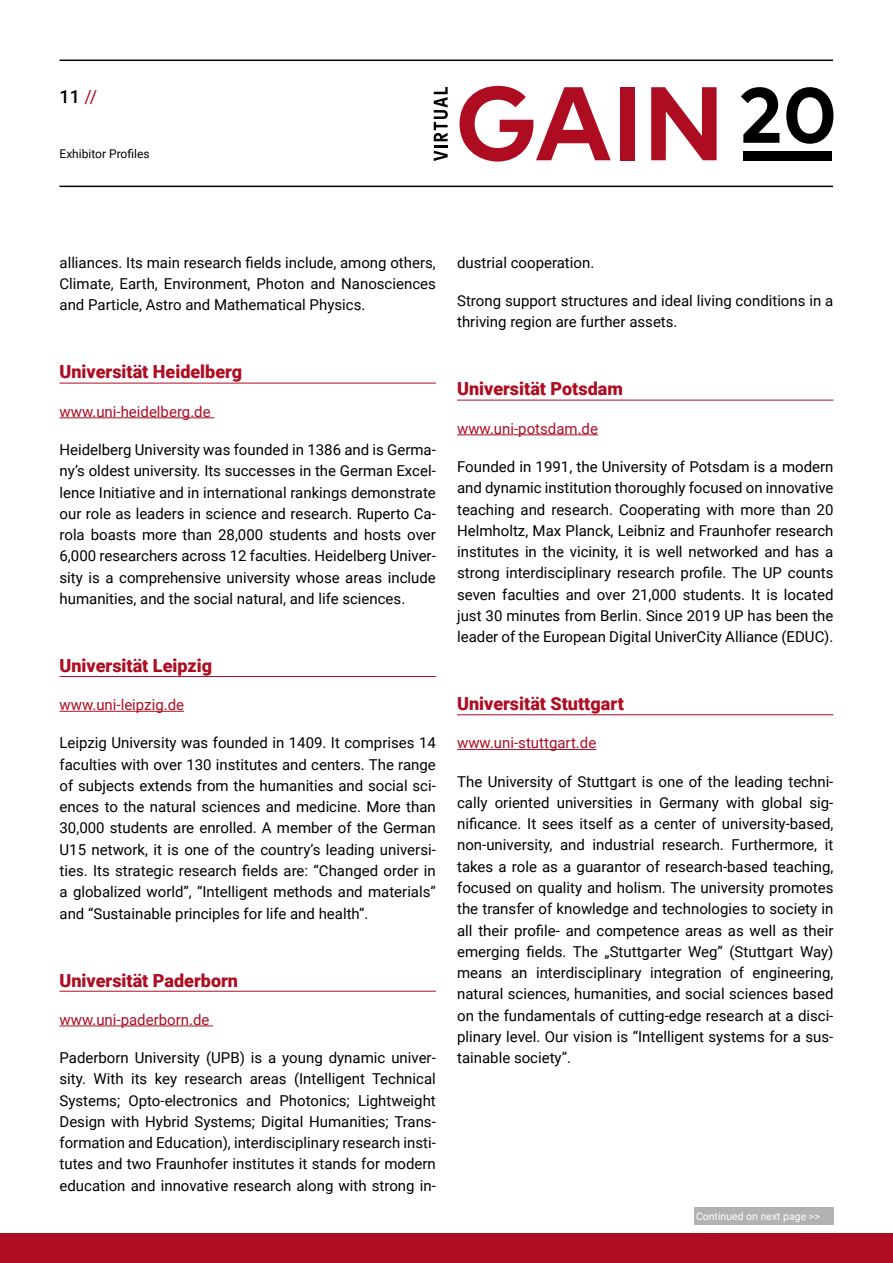
<style>
.page{position:relative;width:893px;height:1263px;background:#fff}
.page>*{position:absolute;margin:0;border:0;box-sizing:border-box;transform-origin:0 0}
.t1{font:900 18px "Roboto";color:#ae0c21}
.t2{font:500 18px "Roboto";color:#000}
.t3{font:15px/21.3px "Roboto";color:#000;text-align:justify}
.t4{font:15px "Roboto";color:#ae0c21}
.t5{font:12px "Roboto";color:#000}
.t6{font:10.5px "Roboto";color:#fff}
.s1{font-weight:400;color:#ae0c21}
</style>
<div class="page">
<hr style="left:60px;top:186px;width:773px;height:1px;background:#000">
<hr style="left:60px;top:60px;width:773px;height:1px;background:#000">
<div style="left:0;top:1233px;width:893px;height:30px;background:#ae0c21"></div>
<hr style="left:60px;top:383px;width:376px;height:1px;background:#ae0c21">
<hr style="left:60px;top:417px;width:154px;height:1px;background:#ae0c21">
<hr style="left:60px;top:676px;width:376px;height:1px;background:#ae0c21">
<hr style="left:60px;top:711px;width:124px;height:1px;background:#ae0c21">
<hr style="left:60px;top:991px;width:376px;height:1px;background:#ae0c21">
<hr style="left:60px;top:1025px;width:153px;height:1px;background:#ae0c21">
<hr style="left:457px;top:400px;width:376px;height:1px;background:#ae0c21">
<hr style="left:457px;top:434px;width:141px;height:1px;background:#ae0c21">
<hr style="left:457px;top:714px;width:376px;height:1px;background:#ae0c21">
<hr style="left:457px;top:749px;width:139px;height:1px;background:#ae0c21">
<div style="left:694px;top:1208px;width:139px;height:17px;background:#b1b2b3"></div>
<svg style="left:460px;top:86px;width:151px;height:76px"></svg>
<div style="left:620px;top:87px;width:15px;height:73px;background:#ae0c21"></div>
<svg style="left:651px;top:87px;width:66px;height:73px"></svg>
<div style="left:743px;top:151px;width:89px;height:9px;background:#000"></div>
<svg style="left:741px;top:87px;width:38px;height:56px"></svg>
<svg style="left:786px;top:87px;width:47px;height:57px"></svg>
<svg style="left:434px;top:151px;width:14px;height:10px"></svg>
<hr style="left:434px;top:145px;width:14px;height:3px;background:#000">
<svg style="left:434px;top:87px;width:14px;height:54px"></svg>
<p class="t2" style="left:60px;top:84px;width:39px">11 <span class="s1">//</span></p>
<p class="t5" style="left:60px;top:145px;width:92px">Exhibitor Profiles</p>
<p class="t3" style="left:60px;top:251px;width:378px">alliances. Its main research fields include, among others, Climate, Earth, Environment, Photon and Nanosciences and Particle, Astro and Mathematical Physics.</p>
<p class="t1" style="left:60px;top:359px;width:184px">Universität Heidelberg</p>
<p class="t4" style="left:60px;top:401px;width:153px">www.uni-heidelberg.de</p>
<p class="t3" style="left:60px;top:438px;width:378px">Heidelberg University was founded in 1386 and is Germa&shy;ny’s oldest university. Its successes in the German Excel&shy;lence Initiative and in international rankings demonstrate our role as leaders in science and research. Ruperto Ca&shy;rola boasts more than 28,000 students and hosts over 6,000 researchers across 12 faculties. Heidelberg Univer&shy;sity is a comprehensive university whose areas include humanities, and the social natural, and life sciences.</p>
<p class="t1" style="left:60px;top:653px;width:154px">Universität Leipzig</p>
<p class="t4" style="left:60px;top:694px;width:126px">www.uni-leipzig.de</p>
<p class="t3" style="left:60px;top:732px;width:378px">Leipzig University was founded in 1409. It comprises 14 faculties with over 130 institutes and centers. The range of subjects extends from the humanities and social sci&shy;ences to the natural sciences and medicine. More than 30,000 students are enrolled. A member of the German U15 network, it is one of the country’s leading universi&shy;ties. Its strategic research fields are: “Changed order in a globalized world”, “Intelligent methods and materials” and “Sustainable principles for life and health”.</p>
<p class="t1" style="left:60px;top:967px;width:180px">Universität Paderborn</p>
<p class="t4" style="left:60px;top:1009px;width:151px">www.uni-paderborn.de</p>
<p class="t3" style="left:60px;top:1046px;width:378px">Paderborn University (UPB) is a young dynamic univer&shy;sity. With its key research areas (Intelligent Technical Systems; Opto-electronics and Photonics; Lightweight Design with Hybrid Systems; Digital Humanities; Trans&shy;formation and Education), interdisciplinary research insti&shy;tutes and two Fraunhofer institutes it stands for modern education and innovative research along with strong in-</p>
<p class="t3" style="left:457px;top:251px;width:139px">dustrial cooperation.</p>
<p class="t3" style="left:457px;top:290px;width:378px">Strong support structures and ideal living conditions in a thriving region are further assets.</p>
<p class="t1" style="left:457px;top:376px;width:167px">Universität Potsdam</p>
<p class="t4" style="left:457px;top:418px;width:142px">www.uni-potsdam.de</p>
<p class="t3" style="left:457px;top:455px;width:378px">Founded in 1991, the University of Potsdam is a modern and dynamic institution thoroughly focused on innovative teaching and research. Cooperating with more than 20<br>Helmholtz, Max Planck, Leibniz and Fraunhofer research institutes in the vicinity, it is well networked and has a strong interdisciplinary research profile. The UP counts seven faculties and over 21,000 students. It is located just 30 minutes from Berlin. Since 2019 UP has been the leader of the European Digital UniverCity Alliance (EDUC).</p>
<p class="t1" style="left:457px;top:691px;width:168px">Universität Stuttgart</p>
<p class="t4" style="left:457px;top:733px;width:141px">www.uni-stuttgart.de</p>
<p class="t3" style="left:457px;top:770px;width:378px">The University of Stuttgart is one of the leading techni&shy;cally oriented universities in Germany with global sig&shy;nificance. It sees itself as a center of university-based, non-university, and industrial research. Furthermore, it takes a role as a guarantor of research-based teaching, focused on quality and holism. The university promotes the transfer of knowledge and technologies to society in all their profile- and competence areas as well as their emerging fields. The „Stuttgarter Weg” (Stuttgart Way) means an interdisciplinary integration of engineering, natural sciences, humanities, and social sciences based on the fundamentals of cutting-edge research at a disci&shy;plinary level. Our vision is “Intelligent systems for a sus&shy;tainable society”.</p>
<p class="t6" style="left:696px;top:1209px;width:125px">Continued on next page &gt;&gt;</p>
</div>
